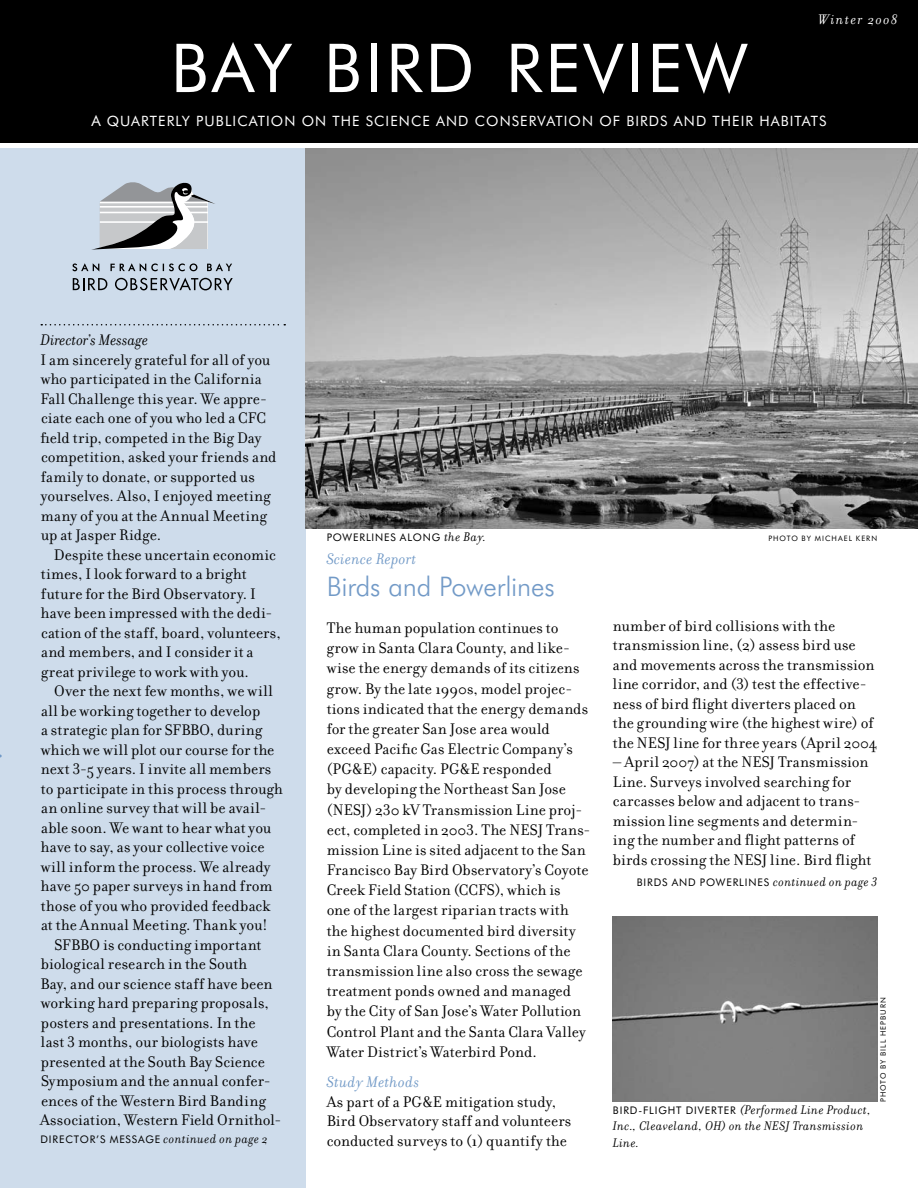
<style>
.page{position:relative;width:918px;height:1188px;background:#fff}
.page>*{position:absolute;margin:0;border:0;box-sizing:border-box;transform-origin:0 0}
.t1{font:67.5px "Futura BT";color:#fff}
.t2{font:300 27px "Futura BT";letter-spacing:-.005em;color:#729ac7}
.t3{font:16.5px/19.5px "Filosofia";letter-spacing:.01em;color:#000}
.t4{font:italic 16.5px "Filosofia";letter-spacing:.02em;color:#729ac7}
.t5{font:italic 16.5px "Filosofia";color:#000}
.t6{font:italic 15px "Filosofia";letter-spacing:.1em;color:#fff}
.t7{font:14.25px "Futura BT";letter-spacing:.075em;color:#fff}
.t8{font:italic 13.5px/16.5px "Filosofia";letter-spacing:.03em;color:#000}
.t9{font:10.5px "Futura BT";letter-spacing:.085em;color:#000}
.t10{font:7.5px "Futura BT";letter-spacing:.135em;color:#000}
.s1{font-size:15px}
.s2{font-family:"Filosofia";font-style:italic;font-size:13.5px}
.s3{font-family:"Futura BT";font-style:normal;font-size:10.5px}
</style>
<div class="page">
<div style="left:0;top:0;width:918px;height:143px;background:#000"></div>
<div style="left:0;top:148px;width:305px;height:1040px;background:#cedceb"></div>
<svg style="left:41px;top:324px;width:244px;height:2px"></svg>
<img style="left:305px;top:148px;width:613px;height:380px">
<svg style="left:72px;top:263px;width:27px;height:9px"></svg>
<svg style="left:110px;top:263px;width:87px;height:9px"></svg>
<svg style="left:207px;top:263px;width:25px;height:8px"></svg>
<svg style="left:73px;top:278px;width:34px;height:12px"></svg>
<svg style="left:115px;top:278px;width:118px;height:13px"></svg>
<svg style="left:91px;top:182px;width:124px;height:68px"></svg>
<img style="left:613px;top:917px;width:265px;height:185px">
<p class="t6" style="left:819px;top:12px;width:81px">Winter 2oo8</p>
<h1 class="t1" style="left:171px;top:27px;width:40px">BAY</h1>
<h1 class="t1" style="left:324px;top:27px;width:37px">BIRD</h1>
<h1 class="t1" style="left:506px;top:27px;width:161px">REVIEW</h1>
<p class="t7" style="left:91px;top:112px;width:50px"><span class="s1">A</span> QUARTERLY</p>
<p class="t7" style="left:196px;top:112px;width:62px">PUBLICATIO</p>
<p class="t7" style="left:284px;top:112px;width:58px">N ON THE</p>
<p class="t7" style="left:366px;top:112px;width:191px">SCIENCE AND CONSERVATIO</p>
<p class="t7" style="left:582px;top:112px;width:54px">N OF BIRDS</p>
<p class="t7" style="left:674px;top:112px;width:48px">AND THEIR</p>
<p class="t7" style="left:759px;top:112px;width:10px">HABITATS</p>
<p class="t5" style="left:41px;top:331px;width:109px">Director’s Message</p>
<p class="t3" style="left:40px;top:350px;width:238px">I am sincerely grateful for all of you who participated in the California Fall Challenge this year. We appre&shy;ciate each one of you who led a CFC field trip, competed in the Big Day competition, asked your friends and family to donate, or supported us yourselves. Also, I enjoyed meeting many of you at the Annual Meeting up at Jasper Ridge.</p>
<p class="t3" style="left:41px;top:545px;width:241px;text-indent:13px">Despite these uncertain economic times, I look forward to a bright future for the Bird Observatory. I have been impressed with the dedi&shy;cation of the staff, board, volunteers, and members, and I consider it a great privilege to work with you.</p>
<p class="t3" style="left:54px;top:681px;width:220px">Over the next few months, we will</p>
<p class="t3" style="left:41px;top:701px;width:221px">all be working together to develop</p>
<p class="t3" style="left:41px;top:720px;width:223px">a strategic plan for SFBBO, during</p>
<p class="t3" style="left:41px;top:740px;width:235px">which we will plot our course for the</p>
<p class="t3" style="left:41px;top:759px;width:232px">next 3-5 years. I invite all members</p>
<p class="t3" style="left:41px;top:779px;width:243px">to participate in this process through</p>
<p class="t3" style="left:41px;top:798px;width:227px">an online survey that will be avail-</p>
<p class="t3" style="left:41px;top:818px;width:232px">able soon. We want to hear what you</p>
<p class="t3" style="left:41px;top:837px;width:225px">have to say, as your collective voice</p>
<p class="t3" style="left:41px;top:857px;width:231px">will inform the process. We already</p>
<p class="t3" style="left:41px;top:876px;width:233px">have 50 paper surveys in hand from</p>
<p class="t3" style="left:41px;top:896px;width:231px">those of you who provided feedback</p>
<p class="t3" style="left:41px;top:915px;width:228px">at the Annual Meeting. Thank you!</p>
<p class="t3" style="left:55px;top:935px;width:208px">SFBBO is conducting important</p>
<p class="t3" style="left:41px;top:954px;width:208px">biological research in the South</p>
<p class="t3" style="left:40px;top:974px;width:234px">Bay, and our science staff have been</p>
<p class="t3" style="left:41px;top:993px;width:230px">working hard preparing proposals,</p>
<p class="t3" style="left:41px;top:1013px;width:216px">posters and presentations. In the</p>
<p class="t3" style="left:41px;top:1032px;width:218px">last 3 months, our biologists have</p>
<p class="t3" style="left:41px;top:1052px;width:226px">presented at the South Bay Science</p>
<p class="t3" style="left:41px;top:1071px;width:231px">Symposium and the annual confer-</p>
<p class="t3" style="left:41px;top:1091px;width:226px">ences of the Western Bird Banding</p>
<p class="t3" style="left:40px;top:1110px;width:243px">Association, Western Field Ornithol-</p>
<p class="t9" style="left:40px;top:1133px;width:229px">DIRECTOR’S MESSAGE <span class="s2">continued on page 2</span></p>
<p class="t9" style="left:327px;top:531px;width:161px">POWERLIN ES ALONG <span class="s2">the Bay.</span></p>
<p class="t10" style="left:768px;top:534px;width:109px">PHOTO BY MICHAEL KERN</p>
<p class="t4" style="left:327px;top:550px;width:91px">Science Report</p>
<h2 class="t2" style="left:327px;top:570px;width:230px">Birds and Powerlines</h2>
<p class="t3" style="left:327px;top:618px;width:266px;line-height:20.2px">The human population continues to grow in Santa Clara County, and like&shy;wise the energy demands of its citizens grow. By the late 1990s, model projec&shy;tions indicated that the energy demands for the greater San Jose area would exceed Pacific Gas Electric Company’s (PG&amp;E) capacity. PG&amp;E responded<br>by developing the Northeast San Jose (NESJ) 230 kV Transmission Line proj&shy;ect, completed in 2003. The NESJ Trans&shy;mission Line is sited adjacent to the San Francisco Bay Bird Observatory’s Coyote Creek Field Station (CCFS), which is<br>one of the largest riparian tracts with the highest documented bird diversity in Santa Clara County. Sections of the transmission line also cross the sewage treatment ponds owned and managed<br>by the City of San Jose’s Water Pollution Control Plant and the Santa Clara Valley Water District’s Waterbird Pond.</p>
<p class="t4" style="left:327px;top:1073px;width:94px">Study Methods</p>
<p class="t3" style="left:327px;top:1092px;width:246px">As part of a PG&amp;E mitigation study,<br>Bird Observatory staff and volunteers conducted surveys to (1) quantify the</p>
<p class="t3" style="left:613px;top:616px;width:266px">number of bird collisions with the transmission line, (2) assess bird use and movements across the transmission line corridor, and (3) test the effective&shy;ness of bird flight diverters placed on the grounding wire (the highest wire) of the NESJ line for three years (April 2004</p>
<p class="t3" style="left:613px;top:753px;width:260px">– April 2007) at the NESJ Transmission Line. Surveys involved searching for carcasses below and adjacent to trans&shy;mission line segments and determin&shy;ing the number and flight patterns of birds crossing the NESJ line. Bird flight</p>
<p class="t9" style="left:637px;top:876px;width:242px">BIRDS AN D POWERLIN ES <span class="s2">continued on page 3</span></p>
<p class="t8" style="left:613px;top:1102px;width:259px"><span class="s3">BIRD-FLIGHT D IVERTER</span> (Performed Line Product,<br>Inc., Cleaveland, OH) on the NESJ Transmission<br>Line.</p>
<p class="t10" style="left:879px;top:1102px;width:105px;rotate:-90deg">PHOTO BY BILL HEPBU RN</p>
</div>
